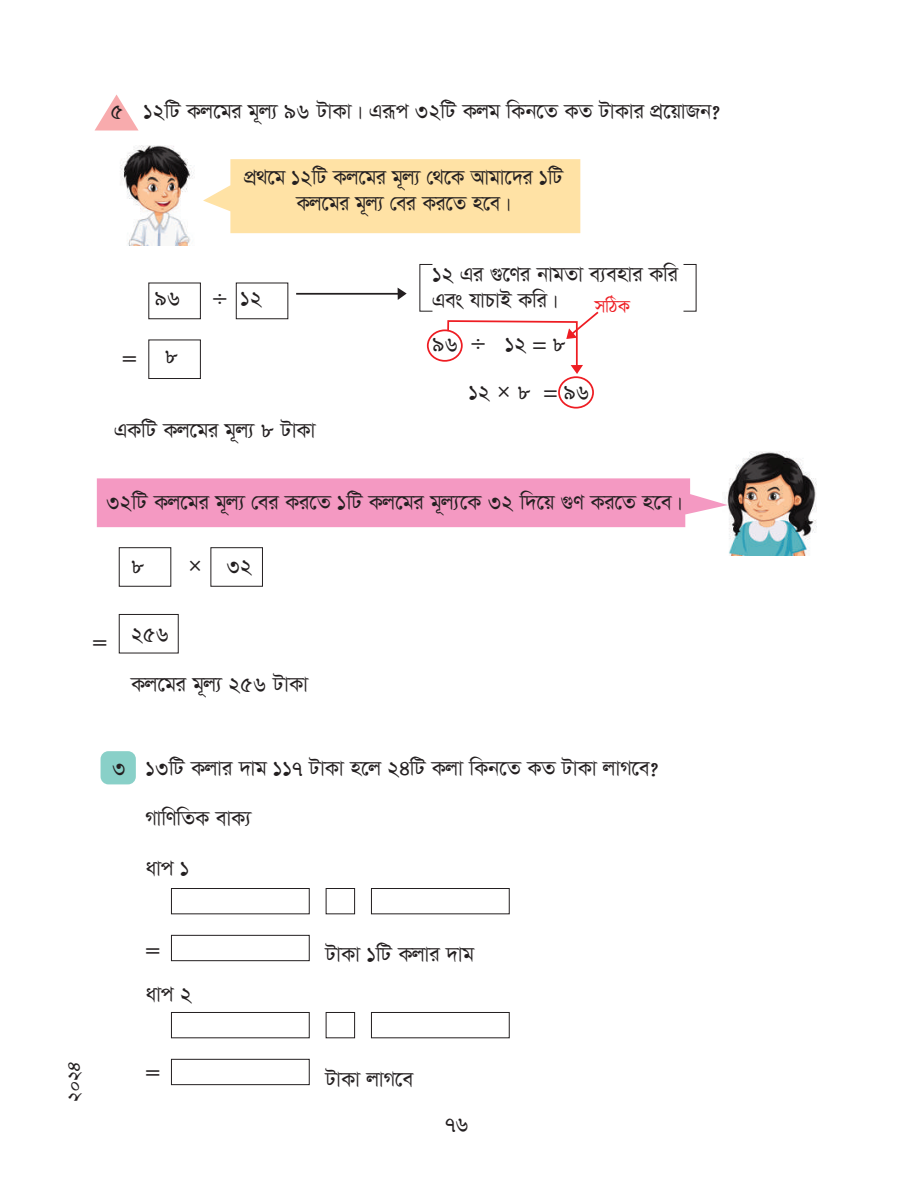
<style>
.page{position:relative;width:914px;height:1197px;background:#fff}
.page>*{position:absolute;margin:0;border:0;box-sizing:border-box;transform-origin:0 0}
.t1{font:24.5px/50.4px "Sutonny MJ";color:#231f20}
.t2{font:24.5px/25.9px "Sutonny MJ";color:#231f20;text-align:center;scale:.96 1}
.t3{font:700 24.5px "Times New Roman";color:#231f20}
.t4{font:italic 21px "Sutonny MJ";color:#231f20}
.t5{font:21px "Sutonny MJ";color:#ee1d23}
.s1{font-family:"Times New Roman";font-weight:700}
</style>
<div class="page">
<img style="left:727px;top:452px;width:89px;height:103px">
<div style="left:97px;top:478px;width:630px;height:49px;background:#f499c2"></div>
<div style="left:119px;top:547px;width:52px;height:40px;border:1px solid #231f20"></div>
<div style="left:210px;top:547px;width:53px;height:40px;border:1px solid #231f20"></div>
<div style="left:119px;top:614px;width:60px;height:39px;border:1px solid #231f20"></div>
<img style="left:120px;top:146px;width:74px;height:100px">
<svg style="left:203px;top:159px;width:377px;height:74px;background:#ffe3aa"></svg>
<div style="left:148px;top:283px;width:53px;height:36px;border:1px solid #231f20"></div>
<div style="left:236px;top:283px;width:52px;height:36px;border:1px solid #231f20"></div>
<div style="left:148px;top:340px;width:53px;height:39px;border:1px solid #231f20"></div>
<svg style="left:397px;top:288px;width:9px;height:12px"></svg>
<hr style="left:296px;top:293px;width:103px;height:2px;background:#231f20">
<svg style="left:447px;top:311px;width:152px;height:63px"></svg>
<div style="left:558px;top:376px;width:36px;height:33px;border:2px solid #ee1d23;border-radius:50%"></div>
<div style="left:427px;top:329px;width:35px;height:33px;border:2px solid #ee1d23;border-radius:50%"></div>
<svg style="left:95px;top:94px;width:43px;height:37px"></svg>
<div style="left:171px;top:935px;width:139px;height:26px;border:1px solid #231f20"></div>
<div style="left:171px;top:1059px;width:139px;height:26px;border:1px solid #231f20"></div>
<div style="left:171px;top:888px;width:139px;height:26px;border:1px solid #231f20"></div>
<div style="left:371px;top:888px;width:138px;height:26px;border:1px solid #231f20"></div>
<div style="left:325px;top:888px;width:30px;height:26px;border:1px solid #231f20"></div>
<div style="left:171px;top:1012px;width:139px;height:26px;border:1px solid #231f20"></div>
<div style="left:371px;top:1012px;width:138px;height:26px;border:1px solid #231f20"></div>
<div style="left:325px;top:1012px;width:30px;height:26px;border:1px solid #231f20"></div>
<div style="left:100px;top:751px;width:36px;height:33px;background:#89d0c8;border-radius:8px"></div>
<p class="t1" style="left:111px;top:87px;width:610px">5 12WU KJ‡GI G~J¨ 96 UVKV| GIƑC 32WU KJG WKB‡Z KZ UVKVI CÖ‡QVRB?</p>
<p class="t2" style="left:244px;top:166px;width:333px">CÖ_‡G 12WU KJ‡GI G~J¨ †_‡K AVGV‡`I 1WU<br>KJ‡GI G~J¨ †EI KI‡Z N‡E|</p>
<p class="t3" style="left:122px;top:341px;width:15px">=</p>
<p class="t1" style="left:155px;top:274px;width:27px">96</p>
<p class="t1" style="left:240px;top:274px;width:23px">12</p>
<p class="t3" style="left:213px;top:281px;width:15px">÷</p>
<p class="t1" style="left:165px;top:332px;width:15px">8</p>
<p class="t1" style="left:114px;top:406px;width:202px">GKWU KJ‡GI G~J¨ 8 UVKV</p>
<p class="t1" style="left:432px;top:262px;width:247px;line-height:25.9px">12 GI ¸‡YI BVGZV E¨ENVI KWI<br>GES HVPVB KWI|</p>
<p class="t5" style="left:595px;top:295px;width:36px">MWVK</p>
<p class="t1" style="left:469px;top:321px;width:122px;line-height:47.8px;text-indent:-36px">96 <span class="s1">÷</span> 12 = 8<br>12 <span class="s1">×</span> 8 = 96</p>
<p class="t1" style="left:106px;top:478px;width:578px">32WU KJ‡GI G~J¨ †EI KI‡Z 1WU KJ‡GI G~J¨‡K 32 W`‡Q ¸Y KI‡Z N‡E|</p>
<p class="t3" style="left:93px;top:625px;width:15px">=</p>
<p class="t1" style="left:131px;top:542px;width:15px">8</p>
<p class="t1" style="left:188px;top:542px;width:66px"><span class="s1">×</span> 32</p>
<p class="t1" style="left:131px;top:610px;width:178px">256<br>KJ‡GI G~J¨ 256 UVKV</p>
<p class="t1" style="left:145px;top:744px;width:514px;text-indent:-33px">3 13WU KJVI `VG 117 UVKV N‡J 24WU KJV WKB‡Z KZ UVKV JVM‡E?<br>MVWYWZK EVK¨<br>AVC 1</p>
<p class="t4" style="left:63px;top:1102px;width:41px;rotate:-90deg">2024</p>
<p class="t3" style="left:146px;top:933px;width:15px">=</p>
<p class="t1" style="left:145px;top:970px;width:48px">AVC 2</p>
<p class="t3" style="left:146px;top:1055px;width:15px">=</p>
<p class="t1" style="left:325px;top:930px;width:150px">UVKV 1WU KJVI `VG</p>
<p class="t1" style="left:325px;top:1055px;width:89px">UVKV JVM‡E</p>
<p class="t1" style="left:445px;top:1100px;width:25px">76</p>
</div>
